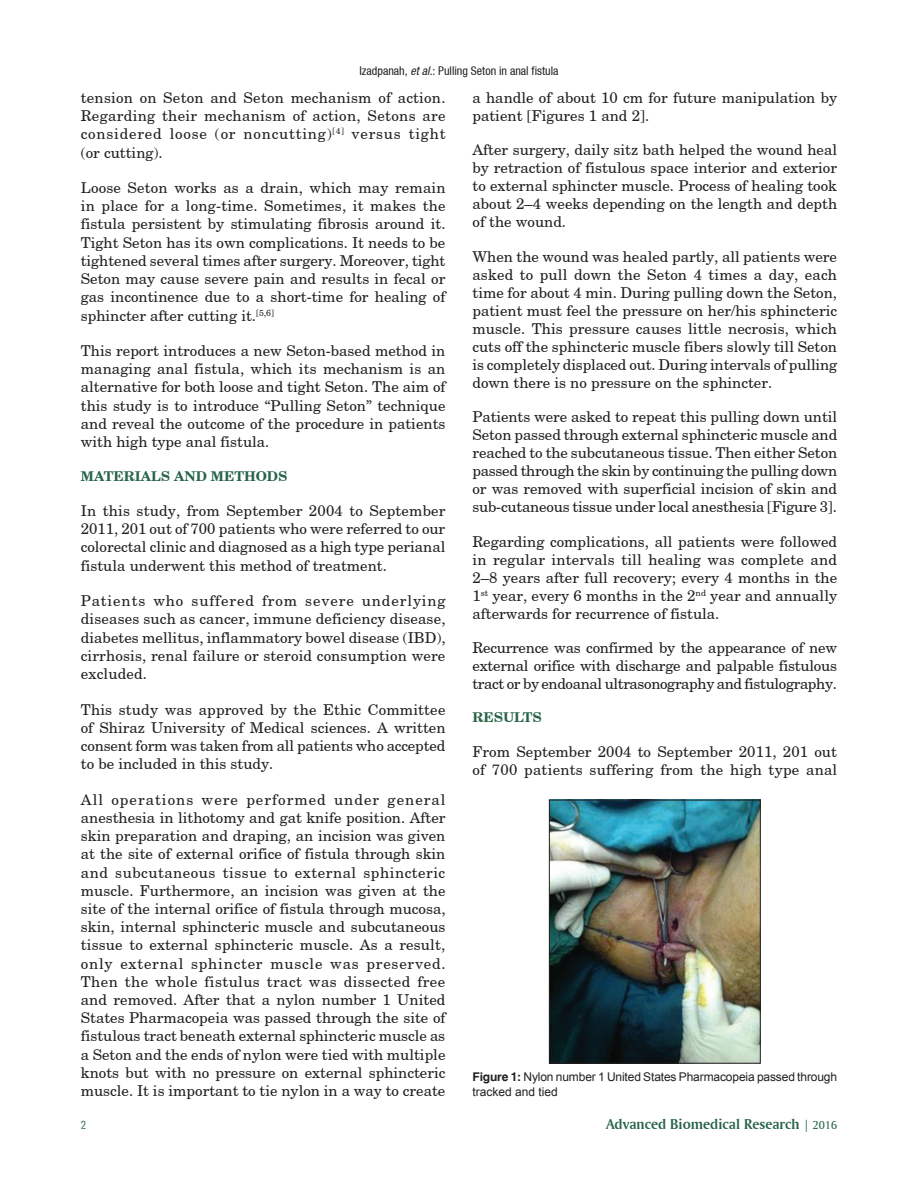
<style>
.page{position:relative;width:918px;height:1188px;background:#fff}
.page>*{position:absolute;margin:0;border:0;box-sizing:border-box;transform-origin:0 0}
.TX{font:15px/18.1px "New Century Schoolbook";color:#231f20;text-align:justify}
.RF{font:15px "Amerigo BT Bold A";color:#286446}
.t1{font:700 13.5px "Century Schoolbook BT";color:#286446}
.FGC{font:12px/15px "Helvetica";letter-spacing:-.01em;color:#231f20}
.t2{font:12px "Heavenetica Cond 5 SH";color:#231f20}
.RF-2{font:12px "Bell Centennial BT Address";color:#286446}
.s1{font-family:"Heavenetica Cond 5 Obl SH"}
.s2{font-weight:700}
.s3{font-family:"Amerigo BT Roman A";font-size:12px}
</style>
<div class="page">
<img style="left:551px;top:802px;width:207px;height:259px">
<div style="left:549px;top:800px;width:211px;height:263px;border:1px solid #231f20"></div>
<p class="t2" style="left:360px;top:63px;width:200px">Izadpanah, <span class="s1">et al</span>.: Pulling Seton in anal fistula</p>
<p class="TX" style="left:81px;top:88px;width:366px">tension on Seton and Seton mechanism of action.<br>Regarding their mechanism of action, Setons are considered loose (or noncutting)<sup>[4]</sup> versus tight (or cutting).</p>
<p class="TX" style="left:81px;top:178px;width:366px">Loose Seton works as a drain, which may remain in place for a long‑time. Sometimes, it makes the fistula persistent by stimulating fibrosis around it.<br>Tight Seton has its own complications. It needs to be tightened several times after surgery. Moreover, tight Seton may cause severe pain and results in fecal or gas incontinence due to a short‑time for healing of sphincter after cutting it.<sup>[5,6]</sup></p>
<p class="TX" style="left:81px;top:341px;width:366px">This report introduces a new Seton‑based method in managing anal fistula, which its mechanism is an alternative for both loose and tight Seton. The aim of this study is to introduce “Pulling Seton” technique and reveal the outcome of the procedure in patients with high type anal fistula.</p>
<h1 class="t1" style="left:81px;top:468px;width:208px">MATERIALS AND METHODS</h1>
<p class="TX" style="left:81px;top:501px;width:366px">In this study, from September 2004 to September 2011, 201 out of 700 patients who were referred to our colorectal clinic and diagnosed as a high type perianal fistula underwent this method of treatment.</p>
<p class="TX" style="left:81px;top:591px;width:366px">Patients who suffered from severe underlying diseases such as cancer, immune deficiency disease, diabetes mellitus, inflammatory bowel disease (IBD), cirrhosis, renal failure or steroid consumption were excluded.</p>
<p class="TX" style="left:81px;top:700px;width:366px">This study was approved by the Ethic Committee of Shiraz University of Medical sciences. A written consent form was taken from all patients who accepted to be included in this study.</p>
<p class="TX" style="left:81px;top:790px;width:366px">All operations were performed under general anesthesia in lithotomy and gat knife position. After skin preparation and draping, an incision was given at the site of external orifice of fistula through skin and subcutaneous tissue to external sphincteric muscle. Furthermore, an incision was given at the site of the internal orifice of fistula through mucosa, skin, internal sphincteric muscle and subcutaneous tissue to external sphincteric muscle. As a result, only external sphincter muscle was preserved.<br>Then the whole fistulus tract was dissected free and removed. After that a nylon number 1 United States Pharmacopeia was passed through the site of fistulous tract beneath external sphincteric muscle as a Seton and the ends of nylon were tied with multiple knots but with no pressure on external sphincteric muscle. It is important to tie nylon in a way to create</p>
<p class="TX" style="left:472px;top:88px;width:366px">a handle of about 10 cm for future manipulation by patient [Figures 1 and 2].</p>
<p class="TX" style="left:472px;top:141px;width:366px">After surgery, daily sitz bath helped the wound heal by retraction of fistulous space interior and exterior to external sphincter muscle. Process of healing took about 2–4 weeks depending on the length and depth of the wound.</p>
<p class="TX" style="left:472px;top:247px;width:366px">When the wound was healed partly, all patients were asked to pull down the Seton 4 times a day, each time for about 4 min. During pulling down the Seton, patient must feel the pressure on her/his sphincteric muscle. This pressure causes little necrosis, which cuts off the sphincteric muscle fibers slowly till Seton is completely displaced out. During intervals of pulling down there is no pressure on the sphincter.</p>
<p class="TX" style="left:472px;top:408px;width:366px">Patients were asked to repeat this pulling down until Seton passed through external sphincteric muscle and reached to the subcutaneous tissue. Then either Seton passed through the skin by continuing the pulling down or was removed with superficial incision of skin and sub‑cutaneous tissue under local anesthesia [Figure 3].</p>
<p class="TX" style="left:472px;top:532px;width:366px">Regarding complications, all patients were followed in regular intervals till healing was complete and 2–8 years after full recovery; every 4 months in the 1<sup>st</sup> year, every 6 months in the 2<sup>nd</sup> year and annually afterwards for recurrence of fistula.</p>
<p class="TX" style="left:472px;top:639px;width:366px">Recurrence was confirmed by the appearance of new external orifice with discharge and palpable fistulous tract or by endoanal ultrasonography and fistulography.</p>
<h1 class="t1" style="left:472px;top:709px;width:71px">RESULTS</h1>
<p class="TX" style="left:472px;top:742px;width:366px">From September 2004 to September 2011, 201 out of 700 patients suffering from the high type anal</p>
<p class="FGC" style="left:472px;top:1070px;width:366px"><span class="s2">Figure 1:</span> Nylon number 1 United States Pharmacopeia passed through tracked and tied</p>
<p class="RF-2" style="left:81px;top:1118px;width:7px">2</p>
<p class="RF" style="left:606px;top:1115px;width:233px">Advanced Biomedical Research <span class="s3">| 2016</span></p>
</div>
